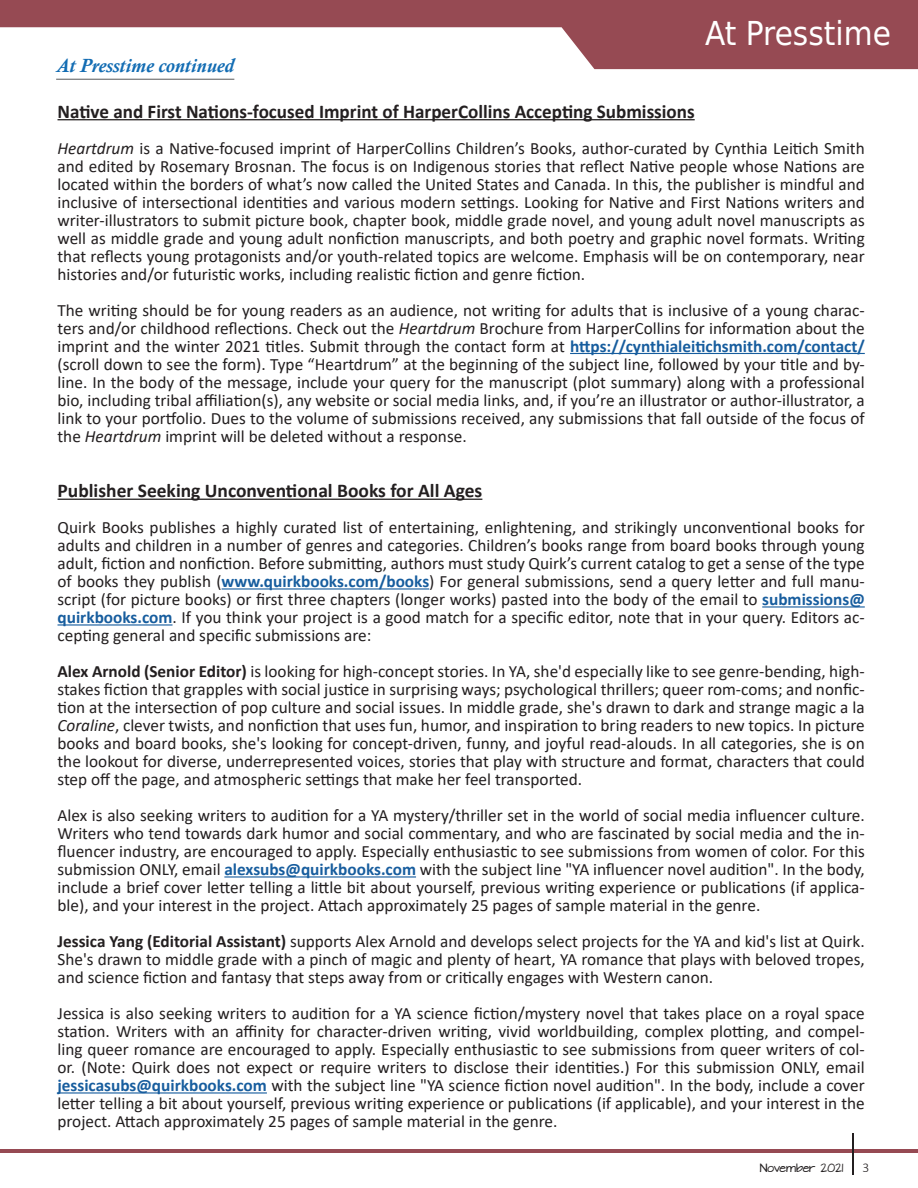
<style>
.page{position:relative;width:918px;height:1188px;background:#fff}
.page>*{position:absolute;margin:0;border:0;box-sizing:border-box;transform-origin:0 0}
.t1{font:33px "DejaVu Sans Condensed";color:#fff}
.At_Presstime_Paragra{font:700 19.5px "Calibri";color:#231f20}
.t2{font:italic 700 19.5px "Calisto";color:#126cb3}
.At_Presstime_Paragra-2{font:17.25px/18px "Calibri";color:#231f20;text-align:justify}
.t3{font:300 13.5px "Calibri";color:#231f20}
.t4{font:10.2px "Architects Daughter";color:#231f20}
.s1{font-style:italic}
.s2{font-weight:700;color:#175d9e}
.s3{font-weight:700}
</style>
<div class="page">
<svg style="left:0;top:0;width:918px;height:69px;fill:#964a53"></svg>
<hr style="left:0;top:1149px;width:918px;height:4px;background:#964a53">
<hr style="left:852px;top:1133px;width:2px;height:42px;background:#231f20">
<hr style="left:56px;top:79px;width:178px;height:1px;background:#57585a">
<hr style="left:58px;top:119px;width:637px;height:1px;background:#231f20">
<hr style="left:570px;top:353px;width:295px;height:1px;background:#175d9e">
<hr style="left:58px;top:499px;width:424px;height:1px;background:#231f20">
<hr style="left:222px;top:588px;width:207px;height:2px;background:#175d9e">
<hr style="left:762px;top:606px;width:103px;height:2px;background:#175d9e">
<hr style="left:58px;top:624px;width:115px;height:2px;background:#175d9e">
<hr style="left:224px;top:876px;width:192px;height:2px;background:#175d9e">
<hr style="left:58px;top:1092px;width:209px;height:2px;background:#175d9e">
<p class="t1" style="left:705px;top:6px;width:187px">At Presstime</p>
<p class="t2" style="left:56px;top:54px;width:180px">At Presstime continued</p>
<p class="At_Presstime_Paragra" style="left:58px;top:97px;width:639px">Native and First Nations-focused Imprint of HarperCollins Accepting Submissions</p>
<p class="At_Presstime_Paragra-2" style="left:58px;top:138px;width:809px"><span class="s1">Heartdrum</span> is a Native-focused imprint of HarperCollins Children’s Books, author-curated by Cynthia Leitich Smith and edited by Rosemary Brosnan. The focus is on Indigenous stories that reflect Native people whose Nations are located within the borders of what’s now called the United States and Canada. In this, the publisher is mindful and inclusive of intersectional identities and various modern settings. Looking for Native and First Nations writers and writer-illustrators to submit picture book, chapter book, middle grade novel, and young adult novel manuscripts as well as middle grade and young adult nonfiction manuscripts, and both poetry and graphic novel formats. Writing that reflects young protagonists and/or youth-related topics are welcome. Emphasis will be on contemporary, near histories and/or futuristic works, including realistic fiction and genre fiction.</p>
<p class="At_Presstime_Paragra-2" style="left:58px;top:300px;width:809px">The writing should be for young readers as an audience, not writing for adults that is inclusive of a young charac&shy;ters and/or childhood reflections. Check out the <span class="s1">Heartdrum</span> Brochure from HarperCollins for information about the imprint and the winter 2021 titles. Submit through the contact form at <span class="s2">https://cynthialeitichsmith.com/contact/ </span>(scroll down to see the form). Type “Heartdrum” at the beginning of the subject line, followed by your title and by&shy;line. In the body of the message, include your query for the manuscript (plot summary) along with a professional bio, including tribal affiliation(s), any website or social media links, and, if you’re an illustrator or author-illustrator, a link to your portfolio. Dues to the volume of submissions received, any submissions that fall outside of the focus of the <span class="s1">Heartdrum</span> imprint will be deleted without a response.</p>
<p class="At_Presstime_Paragra" style="left:58px;top:477px;width:426px">Publisher Seeking Unconventional Books for All Ages</p>
<p class="At_Presstime_Paragra-2" style="left:58px;top:518px;width:809px">Quirk Books publishes a highly curated list of entertaining, enlightening, and strikingly unconventional books for adults and children in a number of genres and categories. Children’s books range from board books through young adult, fiction and nonfiction. Before submitting, authors must study Quirk’s current catalog to get a sense of the type of books they publish (<span class="s2">www.quirkbooks.com/books</span>) For general submissions, send a query letter and full manu&shy;script (for picture books) or first three chapters (longer works) pasted into the body of the email to <span class="s2">submissions@ quirkbooks.com</span>. If you think your project is a good match for a specific editor, note that in your query. Editors ac&shy;cepting general and specific submissions are:</p>
<p class="At_Presstime_Paragra-2" style="left:58px;top:662px;width:809px"><span class="s3">Alex Arnold (Senior Editor)</span> is looking for high-concept stories. In YA, she'd especially like to see genre-bending, high&shy;stakes fiction that grapples with social justice in surprising ways; psychological thrillers; queer rom-coms; and nonfic&shy;tion at the intersection of pop culture and social issues. In middle grade, she's drawn to dark and strange magic a la <span class="s1">Coraline</span>, clever twists, and nonfiction that uses fun, humor, and inspiration to bring readers to new topics. In picture books and board books, she's looking for concept-driven, funny, and joyful read-alouds. In all categories, she is on the lookout for diverse, underrepresented voices, stories that play with structure and format, characters that could step off the page, and atmospheric settings that make her feel transported.</p>
<p class="At_Presstime_Paragra-2" style="left:58px;top:806px;width:809px">Alex is also seeking writers to audition for a YA mystery/thriller set in the world of social media influencer culture.<br>Writers who tend towards dark humor and social commentary, and who are fascinated by social media and the in&shy;fluencer industry, are encouraged to apply. Especially enthusiastic to see submissions from women of color. For this submission ONLY, email <span class="s2">alexsubs@quirkbooks.com</span> with the subject line "YA influencer novel audition". In the body, include a brief cover letter telling a little bit about yourself, previous writing experience or publications (if applica&shy;ble), and your interest in the project. Attach approximately 25 pages of sample material in the genre.</p>
<p class="At_Presstime_Paragra-2" style="left:58px;top:932px;width:809px"><span class="s3">Jessica Yang (Editorial Assistant)</span> supports Alex Arnold and develops select projects for the YA and kid's list at Quirk.<br>She's drawn to middle grade with a pinch of magic and plenty of heart, YA romance that plays with beloved tropes, and science fiction and fantasy that steps away from or critically engages with Western canon.</p>
<p class="At_Presstime_Paragra-2" style="left:58px;top:1004px;width:809px">Jessica is also seeking writers to audition for a YA science fiction/mystery novel that takes place on a royal space station. Writers with an affinity for character-driven writing, vivid worldbuilding, complex plotting, and compel&shy;ling queer romance are encouraged to apply. Especially enthusiastic to see submissions from queer writers of col&shy;or. (Note: Quirk does not expect or require writers to disclose their identities.) For this submission ONLY, email <span class="s2">jessicasubs@quirkbooks.com</span> with the subject line "YA science fiction novel audition". In the body, include a cover letter telling a bit about yourself, previous writing experience or publications (if applicable), and your interest in the project. Attach approximately 25 pages of sample material in the genre.</p>
<p class="t4" style="left:760px;top:1161px;width:85px">November 2021</p>
<p class="t3" style="left:862px;top:1159px;width:8px">3</p>
</div>
